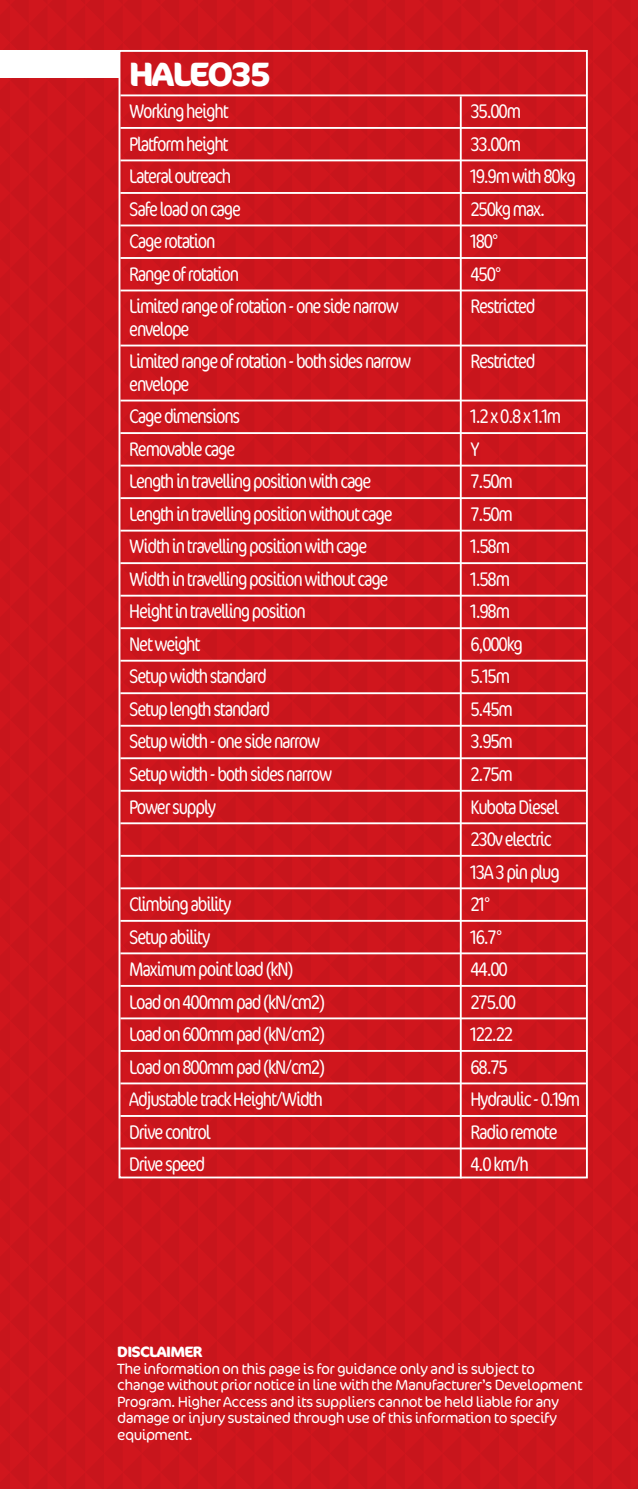
<style>
.page{position:relative;width:638px;height:1489px;background:#cf151d}
.page>*{position:absolute;margin:0;border:0;box-sizing:border-box;transform-origin:0 0}
.t1{font:700 33.75px "Cocon";letter-spacing:-.06em;color:#fff}
.t2{font:300 condensed 20px/32.5px "Cocon";letter-spacing:-.06em;color:#fff}
.t3{font:300 15px/16.5px "Cocon";letter-spacing:-.04em;color:#fff}
.t4{font:700 15px "Cocon";letter-spacing:-.05em;color:#fff}
</style>
<div class="page">
<h1 class="t1" style="left:129px;top:53px;width:143px">HALEO35</h1>
<p class="t2" style="left:129px;top:96px;width:101px">Working height</p>
<p class="t2" style="left:470px;top:96px;width:52px">35.00m</p>
<p class="t2" style="left:129px;top:128px;width:101px">Platform height</p>
<p class="t2" style="left:470px;top:128px;width:52px">33.00m</p>
<p class="t2" style="left:129px;top:161px;width:103px">Lateral outreach</p>
<p class="t2" style="left:470px;top:161px;width:107px">19.9m with 80kg</p>
<p class="t2" style="left:129px;top:193px;width:113px">Safe load on cage</p>
<p class="t2" style="left:470px;top:193px;width:76px">250kg max.</p>
<p class="t2" style="left:129px;top:226px;width:88px">Cage rotation</p>
<p class="t2" style="left:470px;top:226px;width:30px">180°</p>
<p class="t2" style="left:129px;top:258px;width:111px">Range of rotation</p>
<p class="t2" style="left:470px;top:258px;width:33px">450°</p>
<p class="t2" style="left:129px;top:291px;width:271px">Limited range of rotation - one side narrow</p>
<p class="t2" style="left:470px;top:291px;width:67px">Restricted</p>
<p class="t2" style="left:129px;top:313px;width:283px">envelope<br>Limited range of rotation - both sides narrow</p>
<p class="t2" style="left:470px;top:346px;width:67px">Restricted</p>
<p class="t2" style="left:129px;top:368px;width:113px">envelope<br>Cage dimensions</p>
<p class="t2" style="left:470px;top:401px;width:92px">1.2 x 0.8 x 1.1m</p>
<p class="t2" style="left:129px;top:433px;width:108px">Removable cage</p>
<p class="t2" style="left:470px;top:433px;width:11px">Y</p>
<p class="t2" style="left:129px;top:466px;width:244px">Length in travelling position with cage</p>
<p class="t2" style="left:470px;top:466px;width:44px">7.50m</p>
<p class="t2" style="left:129px;top:498px;width:265px">Length in travelling position without cage</p>
<p class="t2" style="left:470px;top:498px;width:44px">7.50m</p>
<p class="t2" style="left:129px;top:531px;width:239px">Width in travelling position with cage</p>
<p class="t2" style="left:470px;top:531px;width:41px">1.58m</p>
<p class="t2" style="left:129px;top:563px;width:261px">Width in travelling position without cage</p>
<p class="t2" style="left:470px;top:563px;width:41px">1.58m</p>
<p class="t2" style="left:129px;top:596px;width:178px">Height in travelling position</p>
<p class="t2" style="left:470px;top:596px;width:41px">1.98m</p>
<p class="t2" style="left:129px;top:628px;width:73px">Net weight</p>
<p class="t2" style="left:470px;top:628px;width:54px">6,000kg</p>
<p class="t2" style="left:129px;top:661px;width:139px">Setup width standard</p>
<p class="t2" style="left:470px;top:661px;width:41px">5.15m</p>
<p class="t2" style="left:129px;top:693px;width:143px">Setup length standard</p>
<p class="t2" style="left:470px;top:693px;width:44px">5.45m</p>
<p class="t2" style="left:129px;top:726px;width:192px">Setup width - one side narrow</p>
<p class="t2" style="left:470px;top:726px;width:44px">3.95m</p>
<p class="t2" style="left:129px;top:758px;width:204px">Setup width - both sides narrow</p>
<p class="t2" style="left:470px;top:758px;width:44px">2.75m</p>
<p class="t2" style="left:129px;top:791px;width:88px">Power supply</p>
<p class="t2" style="left:470px;top:791px;width:91px">Kubota Diesel<br>230v electric<br>13A 3 pin plug</p>
<p class="t2" style="left:129px;top:888px;width:104px">Climbing ability</p>
<p class="t2" style="left:470px;top:888px;width:22px">21°</p>
<p class="t2" style="left:129px;top:921px;width:83px">Setup ability</p>
<p class="t2" style="left:470px;top:921px;width:34px">16.7°</p>
<p class="t2" style="left:129px;top:953px;width:166px">Maximum point load (kN)</p>
<p class="t2" style="left:470px;top:953px;width:39px">44.00</p>
<p class="t2" style="left:129px;top:986px;width:197px">Load on 400mm pad (kN/cm2)</p>
<p class="t2" style="left:470px;top:986px;width:47px">275.00</p>
<p class="t2" style="left:129px;top:1018px;width:197px">Load on 600mm pad (kN/cm2)</p>
<p class="t2" style="left:470px;top:1018px;width:44px">122.22</p>
<p class="t2" style="left:129px;top:1051px;width:197px">Load on 800mm pad (kN/cm2)</p>
<p class="t2" style="left:470px;top:1051px;width:39px">68.75</p>
<p class="t2" style="left:129px;top:1083px;width:195px">Adjustable track Height/Width</p>
<p class="t2" style="left:470px;top:1083px;width:111px">Hydraulic - 0.19m</p>
<p class="t2" style="left:129px;top:1116px;width:83px">Drive control</p>
<p class="t2" style="left:470px;top:1116px;width:89px">Radio remote</p>
<p class="t2" style="left:129px;top:1148px;width:78px">Drive speed</p>
<p class="t2" style="left:470px;top:1148px;width:60px">4.0 km/h</p>
<p class="t4" style="left:117px;top:1342px;width:87px">DISCLAIMER</p>
<p class="t3" style="left:117px;top:1360px;width:467px">The information on this page is for guidance only and is subject to change without prior notice in line with the Manufacturer’s Development Program. Higher Access and its suppliers cannot be held liable for any damage or injury sustained through use of this information to specify equipment.</p>
</div>
